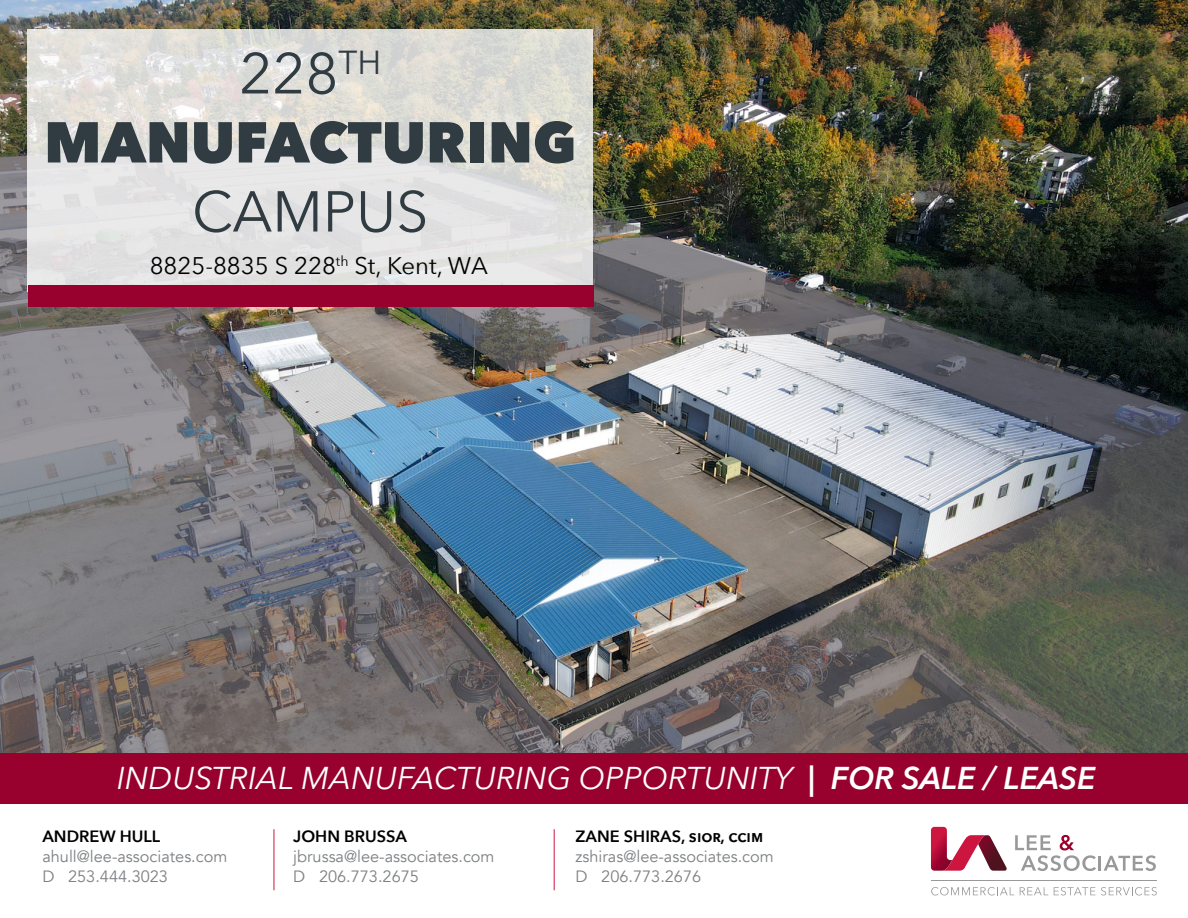
<style>
.page{position:relative;width:1188px;height:918px;background:#fff}
.page>*{position:absolute;margin:0;border:0;box-sizing:border-box;transform-origin:0 0}
.t1{font:800 57px/69px "Avenir Next";color:#303c42;text-align:center}
.t2{font:57px "Avenir Next";color:#303c42}
.t3{font:italic 31.5px "Avenir Next";color:#fff}
.t4{font:24px "Avenir Next";color:#000}
.t5{font:16.35px/20px "Avenir";color:#7e8083}
.t6{font:600 16.35px "Avenir Next";color:#000}
.s1{font-weight:400}
.s2{font-weight:600}
</style>
<div class="page">
<img style="left:0;top:0;width:1188px;height:753px">
<svg style="left:28px;top:29px;width:565px;height:256px;background:#e2e1de"></svg>
<div style="left:28px;top:285px;width:566px;height:21px;background:#98002e"></div>
<div style="left:0;top:753px;width:1188px;height:51px;background:#98002e"></div>
<svg style="left:1015px;top:835px;width:141px;height:36px"></svg>
<svg style="left:931px;top:827px;width:76px;height:44px"></svg>
<svg style="left:931px;top:887px;width:83px;height:9px"></svg>
<svg style="left:1020px;top:887px;width:28px;height:8px"></svg>
<svg style="left:1054px;top:887px;width:41px;height:9px"></svg>
<svg style="left:1101px;top:887px;width:56px;height:9px"></svg>
<hr style="left:931px;top:880px;width:226px;height:1px;background:#999">
<hr style="left:274px;top:829px;width:1px;height:61px;background:#cd163f">
<hr style="left:554px;top:829px;width:1px;height:61px;background:#cd163f">
<h1 class="t1" style="left:44px;top:38px;width:534px"><span class="s1">228</span><sup>TH<br></sup>MANUFACTURING</h1>
<h1 class="t2" style="left:192px;top:164px;width:238px">CAMPUS</h1>
<h3 class="t4" style="left:150px;top:245px;width:340px">8825-8835 S 228<sup>th</sup> St, Kent, WA</h3>
<h2 class="t3" style="left:117px;top:751px;width:980px">INDUSTRIAL MANUFACTURING OPPORTUNITY <span class="s2">| FOR SALE / LEASE</span></h2>
<p class="t6" style="left:42px;top:823px;width:119px">ANDREW HULL</p>
<p class="t5" style="left:42px;top:847px;width:186px">ahull@lee-associates.com<br>D 253.444.3023</p>
<p class="t6" style="left:293px;top:823px;width:115px">JOHN BRUSSA</p>
<p class="t5" style="left:293px;top:847px;width:203px">jbrussa@lee-associates.com<br>D 206.773.2675</p>
<p class="t6" style="left:576px;top:823px;width:189px">ZANE SHIRAS, sior, ccim</p>
<p class="t5" style="left:576px;top:847px;width:200px">zshiras@lee-associates.com<br>D 206.773.2676</p>
</div>
